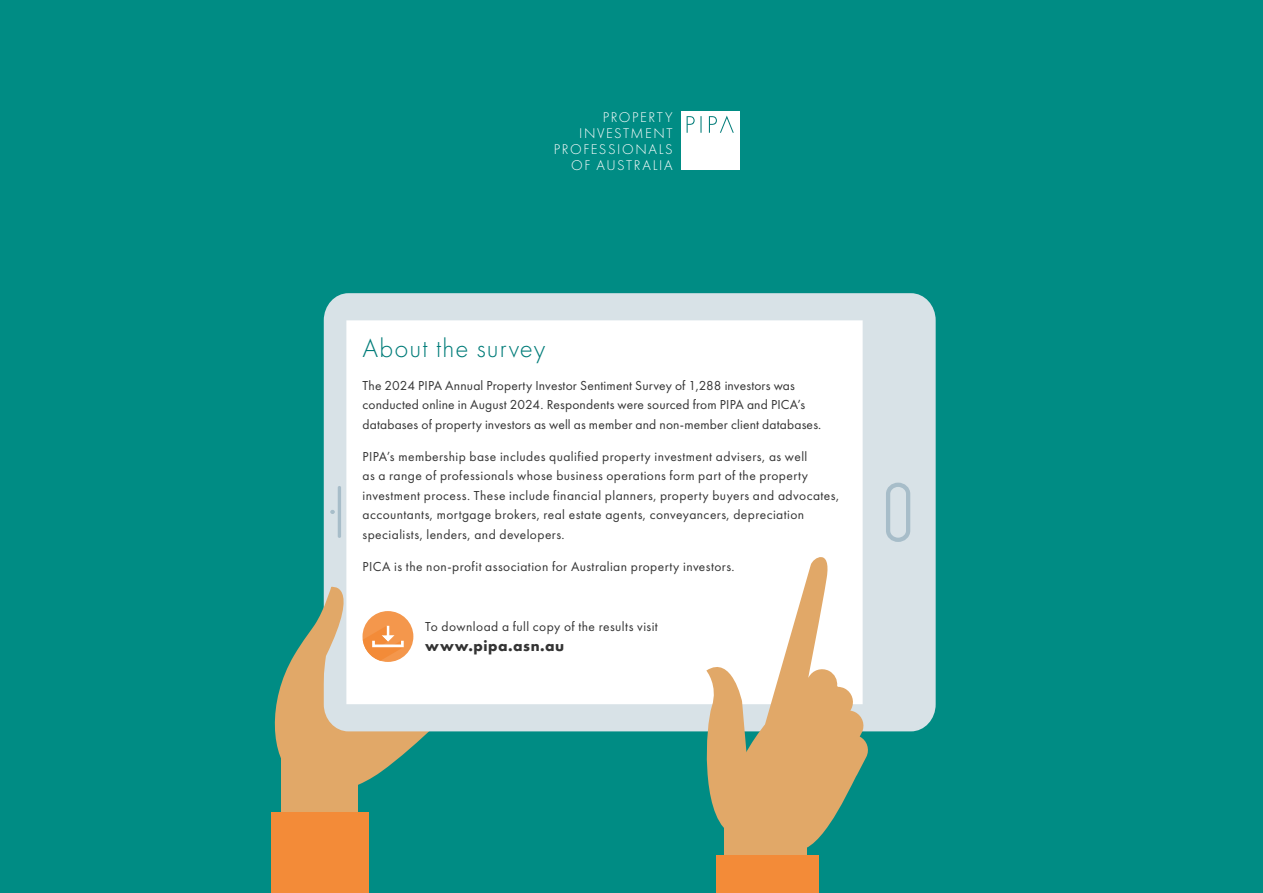
<style>
.page{position:relative;width:1263px;height:893px;background:#008c84}
.page>*{position:absolute;margin:0;border:0;box-sizing:border-box;transform-origin:0 0}
.t1{font:300 27px "Futura PT";letter-spacing:.035em;color:#007c79}
.t2{font:300 14.55px/16.2px "Futura PT";letter-spacing:.11em;color:#fff;text-align:right}
.t3{font:13.5px/19.5px "Futura PT";letter-spacing:.03em;color:#333}
.t4{font:13.5px/19.5px "Futura PT";letter-spacing:.01em;color:#333}
.t5{font:700 13.5px "Futura";letter-spacing:.045em;color:#333}
</style>
<div class="page">
<div style="left:281px;top:753px;width:77px;height:140px;background:#e1a868"></div>
<div style="left:271px;top:813px;width:97px;height:80px;background:#f38b38"></div>
<svg style="left:324px;top:293px;width:612px;height:438px;background:#f4f7f8"></svg>
<div style="left:888px;top:485px;width:20px;height:55px;background:#d8e2e7;border-radius:10px"></div>
<div style="left:886px;top:483px;width:24px;height:59px;border:4px solid #a7bdc9;border-radius:10px"></div>
<hr style="left:338px;top:486px;width:3px;height:52px;background:#a7bdc9;border-radius:2px">
<svg style="left:330px;top:510px;width:5px;height:4px"></svg>
<div style="left:716px;top:856px;width:102px;height:37px;background:#f38b38"></div>
<svg style="left:701px;top:547px;width:169px;height:314px;background:#d6c7a7"></svg>
<div style="left:681px;top:112px;width:58px;height:58px;background:#fff"></div>
<svg style="left:687px;top:116px;width:47px;height:17px"></svg>
<svg style="left:274px;top:581px;width:190px;height:204px"></svg>
<p class="t2" style="left:554px;top:109px;width:120px">PROPERTY<br>INVESTMENT<br>PROFESSIONALS<br>OF AUSTRALIA</p>
<h1 class="t1" style="left:362px;top:333px;width:184px">About the survey</h1>
<p class="t4" style="left:362px;top:375px;width:460px">The 2024 PIPA Annual Property Investor Sentiment Survey of 1,288 investors was conducted online in August 2024. Respondents were sourced from PIPA and PICA’s databases of property investors as well as member and non-member client databases.</p>
<p class="t3" style="left:362px;top:447px;width:478px">PIPA’s membership base includes qualified property investment advisers, as well<br>as a range of professionals whose business operations form part of the property investment process. These include financial planners, property buyers and advocates, accountants, mortgage brokers, real estate agents, conveyancers, depreciation specialists, lenders, and developers.</p>
<p class="t3" style="left:362px;top:557px;width:374px">PICA is the non-profit association for Australian property investors.</p>
<p class="t3" style="left:425px;top:617px;width:234px">To download a full copy of the results visit</p>
<p class="t5" style="left:425px;top:636px;width:141px">www.pipa.asn.au</p>
</div>
